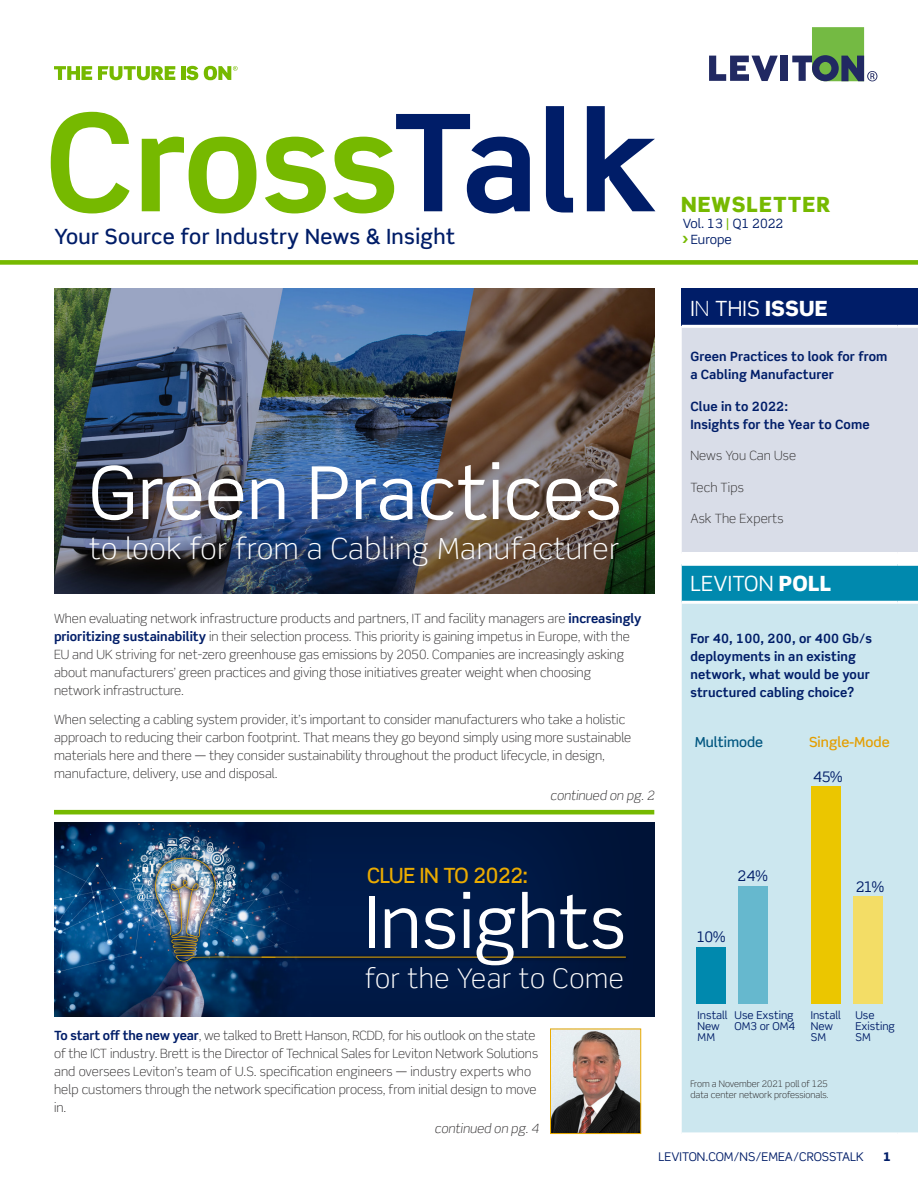
<style>
.page{position:relative;width:918px;height:1188px;background:#fff}
.page>*{position:absolute;margin:0;border:0;box-sizing:border-box;transform-origin:0 0}
.t1{font:700 135px "Scene Std";letter-spacing:-.005em;color:#76b900}
.NL_-_Headers{font:73.05px "Scene Std";color:#fff}
.NL_-_Headers-2{font:72px "Scene Std";color:#fff}
.NL_-_Headers-3{font:300 29.1px "Scene Std";letter-spacing:.025em;color:#fff}
.NL_-_Headers-4{font:300 27px "Scene Std";letter-spacing:.025em;color:#fff}
.t2{font:500 21px "Scene Std";letter-spacing:.02em;color:#001d68}
.t3{font:21px "Scene Std";letter-spacing:.01em;color:#fff}
.NL_-_Headers-5{font:500 21px "Scene Std";letter-spacing:-.015em;color:#ebab00}
.t4{font:900 21px "Scene Std";letter-spacing:.05em;color:#76b900}
.t5{font:14.55px "Scene Std";letter-spacing:-.045em;color:#001d68}
.t6{font:500 13.8px "Scene Std";color:#e49e00}
.t7{font:500 13.8px "Scene Std";color:#005680}
.NL_-_Body_Copy{font:300 12.75px/18px "Scene Std";color:#312f30}
.NL_-_Body_Copy-2{font:700 12.75px/18px "Scene Std";letter-spacing:.01em;color:#001d68}
.NL_-_Body_Copy-3{font:italic 300 12.75px "Scene Std";color:#312f30}
.t8{font:12.75px "Scene Std";color:#001d68}
.t9{font:12px "Scene Std";color:#001d68}
.t10{font:900 12px "Scene Std";color:#001d68}
.t11{font:10.8px/10.8px "Scene Std";color:#001d68}
.NL_-_Notes{font:300 9px/10.8px "Scene Std";color:#231f20}
.s1{color:#001d68}
.s2{font-weight:700;color:#001d68}
.s3{font-weight:900;color:#76b900}
.s4{font-weight:500;color:#76b900}
.s5{font-weight:300}
.s6{font-weight:900}
</style>
<div class="page">
<img style="left:54px;top:288px;width:600px;height:306px">
<div style="left:682px;top:288px;width:236px;height:38px;background:#001d68"></div>
<div style="left:682px;top:328px;width:236px;height:224px;background:#d9dde8"></div>
<div style="left:682px;top:566px;width:236px;height:35px;background:#0089ae"></div>
<div style="left:682px;top:604px;width:236px;height:528px;background:#cce7ef"></div>
<hr style="left:682px;top:325px;width:216px;height:3px;background:#fff">
<hr style="left:898px;top:325px;width:20px;height:3px;background:#fff">
<div style="left:811px;top:786px;width:29px;height:217px;background:#ebc600"></div>
<div style="left:853px;top:896px;width:30px;height:107px;background:#f3dd66"></div>
<div style="left:696px;top:947px;width:30px;height:56px;background:#0089ae"></div>
<div style="left:738px;top:886px;width:30px;height:117px;background:#66b8ce"></div>
<div style="left:52px;top:823px;width:605px;height:195px;background:#000c22;opacity:.32"></div>
<div style="left:151px;top:853px;width:479px;height:113px;background:#000c22;opacity:.75"></div>
<img style="left:155px;top:858px;width:120px;height:104px">
<hr style="left:262px;top:957px;width:364px;height:1px;background:#ebab00">
<img style="left:552px;top:1031px;width:87px;height:101px">
<div style="left:550px;top:1029px;width:91px;height:105px;border:1px solid #ebab00"></div>
<hr style="left:54px;top:810px;width:600px;height:4px;background:#76b900">
<svg style="left:54px;top:66px;width:38px;height:14px"></svg>
<svg style="left:98px;top:66px;width:77px;height:14px"></svg>
<hr style="left:181px;top:66px;width:4px;height:14px;background:#76b900">
<svg style="left:186px;top:66px;width:12px;height:14px"></svg>
<svg style="left:204px;top:66px;width:34px;height:14px"></svg>
<div style="left:0;top:260px;width:918px;height:5px;background:#76b900"></div>
<svg style="left:709px;top:56px;width:69px;height:25px"></svg>
<div style="left:781px;top:56px;width:7px;height:25px;background:#212962"></div>
<svg style="left:792px;top:27px;width:85px;height:54px"></svg>
<h1 class="t1" style="left:45px;top:79px;width:615px">Cross<span class="s1">Talk</span></h1>
<h3 class="t2" style="left:54px;top:223px;width:402px">Your Source for Industry News &amp; Insight</h3>
<p class="NL_-_Headers" style="left:89px;top:447px;width:535px">Green Practices</p>
<p class="NL_-_Headers-3" style="left:89px;top:531px;width:532px">to look for from a Cabling Manufacturer</p>
<p class="NL_-_Body_Copy" style="left:54px;top:610px;width:589px">When evaluating network infrastructure products and partners, IT and facility managers are <span class="s2">increasingly prioritizing sustainability</span> in their selection process. This priority is gaining impetus in Europe, with the EU and UK striving for net-zero greenhouse gas emissions by 2050. Companies are increasingly asking about manufacturers’ green practices and giving those initiatives greater weight when choosing<br>network infrastructure.</p>
<p class="NL_-_Body_Copy" style="left:54px;top:711px;width:579px">When selecting a cabling system provider, it’s important to consider manufacturers who take a holistic approach to reducing their carbon footprint. That means they go beyond simply using more sustainable materials here and there — they consider sustainability throughout the product lifecycle, in design, manufacture, delivery, use and disposal.</p>
<p class="NL_-_Body_Copy-3" style="left:550px;top:787px;width:106px">continued on pg. 2</p>
<p class="NL_-_Headers-5" style="left:367px;top:863px;width:162px">CLUE IN TO 2022:</p>
<p class="NL_-_Headers-2" style="left:365px;top:877px;width:263px">Insights</p>
<p class="NL_-_Headers-4" style="left:365px;top:962px;width:260px">for the Year to Come</p>
<p class="NL_-_Body_Copy" style="left:54px;top:1027px;width:486px"><span class="s2">To start off the new year</span>, we talked to Brett Hanson, RCDD, for his outlook on the state of the ICT industry. Brett is the Director of Technical Sales for Leviton Network Solutions and oversees Leviton’s team of U.S. specification engineers — industry experts who help customers through the network specification process, from initial design to move in.</p>
<p class="NL_-_Body_Copy-3" style="left:435px;top:1121px;width:106px">continued on pg. 4</p>
<h3 class="t4" style="left:681px;top:191px;width:151px">NEWSLETTER</h3>
<p class="t8" style="left:681px;top:231px;width:52px"><span class="s3">&gt;</span>Europe</p>
<p class="t8" style="left:683px;top:215px;width:102px">Vol. 13 <span class="s4">|</span> Q1 2022</p>
<p class="t3" style="left:690px;top:295px;width:139px">I<span class="s5">N</span> THIS <span class="s6">ISSUE</span></p>
<p class="NL_-_Body_Copy-2" style="left:690px;top:348px;width:199px">Green Practices to look for from a Cabling Manufacturer</p>
<p class="NL_-_Body_Copy-2" style="left:690px;top:397px;width:181px">Clue in to 2022:<br>Insights for the Year to Come</p>
<p class="NL_-_Body_Copy" style="left:690px;top:447px;width:107px">News You Can Use</p>
<p class="NL_-_Body_Copy" style="left:690px;top:478px;width:55px">Tech Tips</p>
<p class="NL_-_Body_Copy" style="left:690px;top:510px;width:95px">Ask The Experts</p>
<p class="t3" style="left:690px;top:571px;width:143px">LEVITON <span class="s6">POLL</span></p>
<p class="NL_-_Body_Copy-2" style="left:690px;top:630px;width:183px">For 40, 100, 200, or 400 Gb/s deployments in an existing network, what would be your structured cabling choice?</p>
<p class="t7" style="left:695px;top:733px;width:70px">Multimode</p>
<p class="t6" style="left:809px;top:733px;width:82px">Single-Mode</p>
<p class="t5" style="left:737px;top:866px;width:32px">24%</p>
<p class="t5" style="left:696px;top:928px;width:31px">10%</p>
<p class="t5" style="left:813px;top:767px;width:31px">45%</p>
<p class="t5" style="left:856px;top:878px;width:30px">21%</p>
<p class="t11" style="left:698px;top:1010px;width:32px">Install<br>New<br>MM</p>
<p class="t11" style="left:811px;top:1010px;width:32px">Install<br>New<br>SM</p>
<p class="t11" style="left:735px;top:1010px;width:62px">Use Exsting<br>OM3 or OM4</p>
<p class="t11" style="left:855px;top:1010px;width:41px">Use<br>Existing<br>SM</p>
<p class="NL_-_Notes" style="left:690px;top:1079px;width:140px">From a November 2021 poll of 125 data center network professionals.</p>
<p class="t9" style="left:659px;top:1149px;width:207px">LEVITON.COM/NS/EMEA/CROSSTALK</p>
<p class="t10" style="left:883px;top:1149px;width:9px">1</p>
</div>
